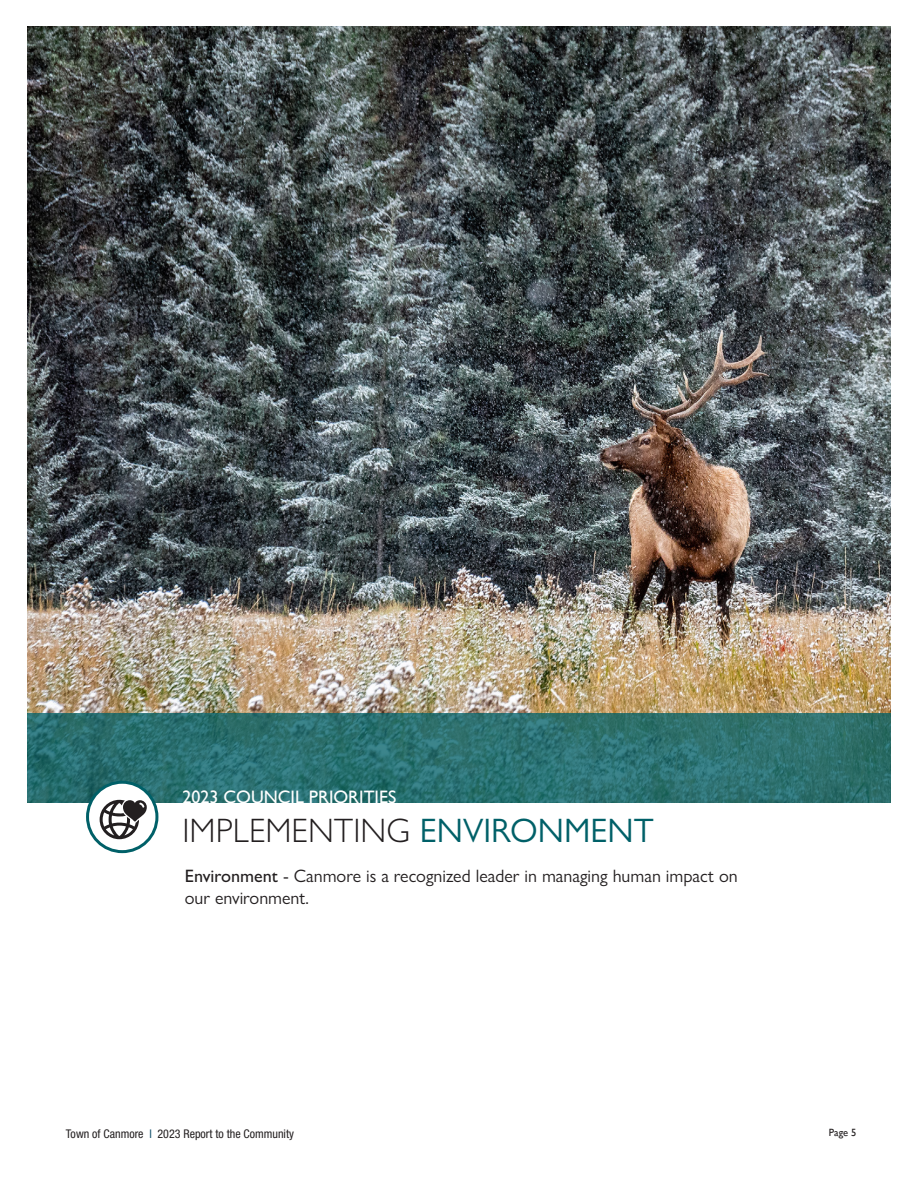
<style>
.page{position:relative;width:918px;height:1188px;background:#fff}
.page>*{position:absolute;margin:0;border:0;box-sizing:border-box;transform-origin:0 0}
.Front_title_regular{font:300 34.05px "Gill Sans Nova";color:#231f20}
.t1{font:18px/22.5px "Gill Sans Nova";color:#231f20}
.t2{font:18px "Gill Sans";color:#fff}
.t3{font:condensed 12px "Helvetica Neue LT Std";color:#231f20}
.t4{font:10.5px "Gill Sans";color:#231f20}
.s1{font-weight:400;color:#006068}
.s2{font-weight:500}
.s3{color:#124f6b}
</style>
<div class="page">
<img style="left:27px;top:26px;width:864px;height:688px">
<svg style="left:27px;top:714px;width:864px;height:89px;background:#2b7070"></svg>
<svg style="left:88px;top:782px;width:69px;height:70px"></svg>
<svg style="left:100px;top:800px;width:47px;height:39px"></svg>
<div style="left:86px;top:781px;width:72px;height:72px;border:3px solid #006068;border-radius:50%"></div>
<p class="t2" style="left:183px;top:786px;width:215px">2023 COUNCIL PRIORITIES</p>
<p class="Front_title_regular" style="left:183px;top:810px;width:473px">IMPLEMENTING <span class="s1">ENVIRONMENT</span></p>
<p class="t1" style="left:185px;top:864px;width:555px"><span class="s2">Environment</span> - Canmore is a recognized leader in managing human impact on our environment.</p>
<p class="t3" style="left:66px;top:1127px;width:230px">Town of Canmore <span class="s3">l</span> 2023 Report to the Community</p>
<p class="t4" style="left:829px;top:1127px;width:29px">Page 5</p>
</div>
